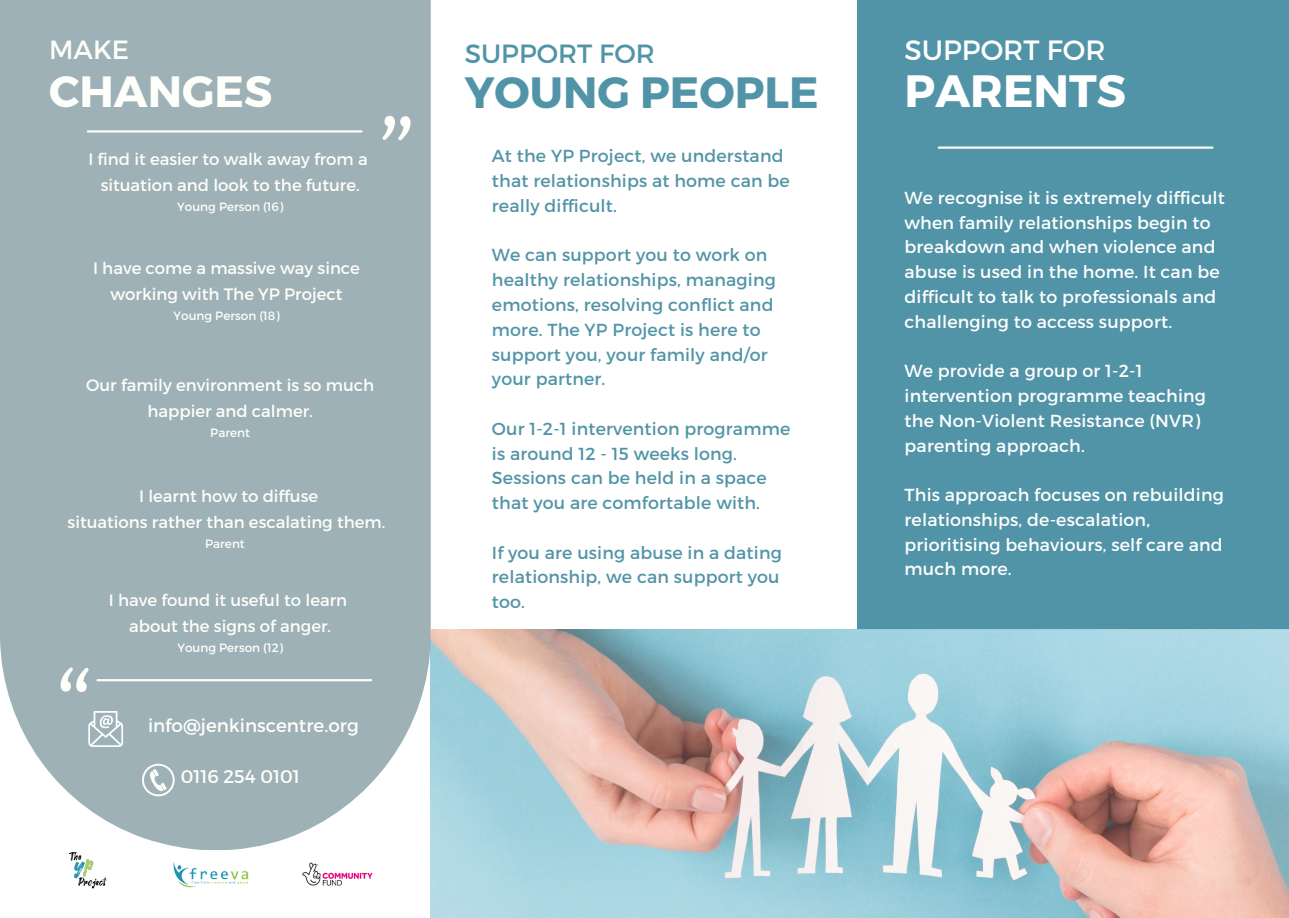
<style>
.page{position:relative;width:1289px;height:918px;background:#fff}
.page>*{position:absolute;margin:0;border:0;box-sizing:border-box;transform-origin:0 0}
.t1{font:700 45.3px "Montserrat";color:#fff}
.t2{font:700 43.8px "Montserrat";color:#5294a7}
.t3{font:700 43.8px "Montserrat";color:#fefefa}
.t4{font:27.9px "Montserrat";color:#fff}
.t5{font:26.4px "Montserrat";color:#5294a7}
.t6{font:26.4px "Montserrat";color:#fefefa}
.t7{font:700 26.1px/32.7px "Montserrat";color:#fff;text-align:center}
.t8{font:18.3px "Montserrat";color:#fefefa}
.t9{font:17.4px/24.8px "Montserrat";letter-spacing:.01em;color:#fff}
.t10{font:17.4px/24.8px "Montserrat";letter-spacing:.01em;color:#5294a7}
.t11{font:16.5px/26px "Montserrat";color:#fefefa;text-align:center}
.t12{font:12px "Montserrat";color:#fefefa}
</style>
<div class="page">
<div style="left:857px;top:0;width:431px;height:629px;background:#5294a7"></div>
<hr style="left:938px;top:146px;width:274px;height:3px;background:#fefefa">
<div style="left:0;top:0;width:430px;height:850px;background:#9eb1b6"></div>
<img style="left:302px;top:862px;width:71px;height:24px">
<img style="left:173px;top:862px;width:76px;height:26px">
<img style="left:61px;top:842px;width:55px;height:54px;border-radius:22px">
<svg style="left:382px;top:116px;width:28px;height:25px"></svg>
<svg style="left:61px;top:667px;width:28px;height:25px"></svg>
<hr style="left:88px;top:130px;width:273px;height:3px;background:#fefefa">
<hr style="left:97px;top:679px;width:274px;height:2px;background:#fefefa">
<svg style="left:142px;top:764px;width:33px;height:32px"></svg>
<svg style="left:88px;top:711px;width:35px;height:36px"></svg>
<img style="left:430px;top:629px;width:858px;height:289px">
<h3 class="t6" style="left:49px;top:32px;width:81px">MAKE</h3>
<h2 class="t3" style="left:49px;top:63px;width:224px">CHANGES</h2>
<p class="t11" style="left:88px;top:145px;width:281px">I find it easier to walk away from a situation and look to the future.</p>
<p class="t12" style="left:177px;top:199px;width:107px">Young Person (16)</p>
<p class="t11" style="left:93px;top:254px;width:268px">I have come a massive way since working with The YP Project</p>
<p class="t12" style="left:173px;top:308px;width:107px">Young Person (18)</p>
<h3 class="t7" style="left:168px;top:275px;width:156px">LORNA<br>ALVARADO</h3>
<p class="t11" style="left:86px;top:372px;width:289px">Our family environment is so much happier and calmer.</p>
<p class="t12" style="left:210px;top:425px;width:41px">Parent</p>
<p class="t11" style="left:68px;top:482px;width:319px">I learnt how to diffuse<br>situations rather than escalating them.</p>
<p class="t12" style="left:205px;top:536px;width:41px">Parent</p>
<p class="t11" style="left:109px;top:586px;width:240px">I have found it useful to learn about the signs of anger.</p>
<p class="t12" style="left:177px;top:640px;width:107px">Young Person (12)</p>
<p class="t8" style="left:148px;top:714px;width:212px">info@jenkinscentre.org</p>
<p class="t9" style="left:108px;top:717px;width:169px">new plant variants.</p>
<p class="t8" style="left:181px;top:765px;width:121px">0116 254 0101</p>
<h3 class="t5" style="left:464px;top:37px;width:191px">SUPPORT FOR</h3>
<h3 class="t4" style="left:904px;top:31px;width:202px">SUPPORT FOR</h3>
<h2 class="t2" style="left:464px;top:64px;width:355px">YOUNG PEOPLE</h2>
<h1 class="t1" style="left:904px;top:61px;width:223px">PARENTS</h1>
<p class="t10" style="left:492px;top:143px;width:299px">At the YP Project, we understand that relationships at home can be really difficult.</p>
<p class="t10" style="left:492px;top:242px;width:285px">We can support you to work on healthy relationships, managing emotions, resolving conflict and more. The YP Project is here to support you, your family and/or your partner.</p>
<p class="t10" style="left:492px;top:415px;width:300px">Our 1-2-1 intervention programme is around 12 - 15 weeks long.<br>Sessions can be held in a space that you are comfortable with.</p>
<p class="t10" style="left:492px;top:539px;width:291px">If you are using abuse in a dating relationship, we can support you too.</p>
<p class="t9" style="left:904px;top:184px;width:322px">We recognise it is extremely difficult when family relationships begin to breakdown and when violence and abuse is used in the home. It can be difficult to talk to professionals and challenging to access support.</p>
<p class="t9" style="left:904px;top:358px;width:303px">We provide a group or 1-2-1 intervention programme teaching the Non-Violent Resistance (NVR) parenting approach.</p>
<p class="t9" style="left:904px;top:482px;width:321px">This approach focuses on rebuilding relationships, de-escalation, prioritising behaviours, self care and much more.</p>
</div>
